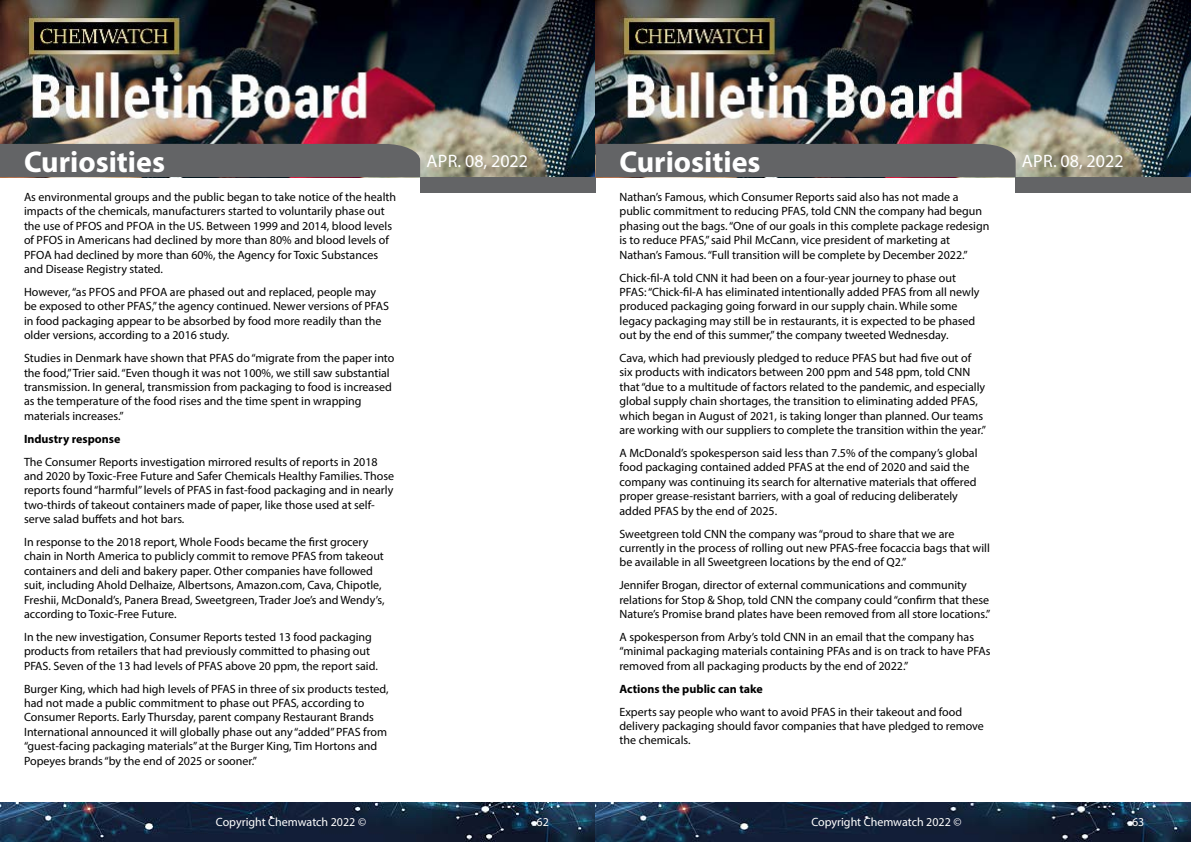
<style>
.page{position:relative;width:1191px;height:842px;background:#fff}
.page>*{position:absolute;margin:0;border:0;box-sizing:border-box;transform-origin:0 0}
.t1{font:700 30px "Myriad Pro";color:#fff}
.t2{font:18px "Myriad Pro";color:#fff}
.t3{font:12px/14.4px "Myriad Pro";color:#000}
.t4{font:12px "Myriad Pro";color:#fff}
.t5{font:700 12px "Myriad Pro";color:#000}
</style>
<div class="page">
<img style="left:0;top:0;width:1191px;height:177px">
<div style="left:420px;top:177px;width:175px;height:15px;background:#636466"></div>
<div style="left:1015px;top:177px;width:176px;height:15px;background:#636466"></div>
<div style="left:0;top:144px;width:420px;height:33px;background:#636466"></div>
<div style="left:595px;top:144px;width:420px;height:33px;background:#636466"></div>
<img style="left:0;top:802px;width:1191px;height:40px">
<h1 class="t1" style="left:24px;top:142px;width:142px">Curiosities</h1>
<h2 class="t2" style="left:426px;top:149px;width:103px">Apr. 08, 2022</h2>
<h1 class="t1" style="left:619px;top:142px;width:142px">Curiosities</h1>
<h2 class="t2" style="left:1022px;top:149px;width:103px">Apr. 08, 2022</h2>
<p class="t3" style="left:619px;top:190px;width:371px">Nathan’s Famous, which Consumer Reports said also has not made a public commitment to reducing PFAS, told CNN the company had begun phasing out the bags. “One of our goals in this complete package redesign is to reduce PFAS,” said Phil McCann, vice president of marketing at Nathan’s Famous. “Full transition will be complete by December 2022.”</p>
<p class="t3" style="left:619px;top:270px;width:361px">Chick-fil-A told CNN it had been on a four-year journey to phase out PFAS: “Chick-fil-A has eliminated intentionally added PFAS from all newly produced packaging going forward in our supply chain. While some legacy packaging may still be in restaurants, it is expected to be phased out by the end of this summer,” the company tweeted Wednesday.</p>
<p class="t3" style="left:619px;top:351px;width:368px">Cava, which had previously pledged to reduce PFAS but had five out of six products with indicators between 200 ppm and 548 ppm, told CNN that “due to a multitude of factors related to the pandemic, and especially global supply chain shortages, the transition to eliminating added PFAS, which began in August of 2021, is taking longer than planned. Our teams are working with our suppliers to complete the transition within the year.”</p>
<p class="t3" style="left:619px;top:446px;width:359px">A McDonald’s spokesperson said less than 7.5% of the company’s global food packaging contained added PFAS at the end of 2020 and said the company was continuing its search for alternative materials that offered proper grease-resistant barriers, with a goal of reducing deliberately added PFAS by the end of 2025.</p>
<p class="t3" style="left:619px;top:526px;width:372px">Sweetgreen told CNN the company was “proud to share that we are currently in the process of rolling out new PFAS-free focaccia bags that will be available in all Sweetgreen locations by the end of Q2.”</p>
<p class="t3" style="left:619px;top:578px;width:372px">Jennifer Brogan, director of external communications and community relations for Stop &amp; Shop, told CNN the company could “confirm that these<br>Nature’s Promise brand plates have been removed from all store locations.”</p>
<p class="t3" style="left:619px;top:629px;width:372px">A spokesperson from Arby’s told CNN in an email that the company has “minimal packaging materials containing PFAs and is on track to have PFAs removed from all packaging products by the end of 2022.”</p>
<p class="t5" style="left:619px;top:681px;width:145px">Actions the public can take</p>
<p class="t3" style="left:619px;top:704px;width:366px">Experts say people who want to avoid PFAS in their takeout and food delivery packaging should favor companies that have pledged to remove the chemicals.</p>
<p class="t3" style="left:24px;top:190px;width:374px">As environmental groups and the public began to take notice of the health impacts of the chemicals, manufacturers started to voluntarily phase out the use of PFOS and PFOA in the US. Between 1999 and 2014, blood levels of PFOS in Americans had declined by more than 80% and blood levels of PFOA had declined by more than 60%, the Agency for Toxic Substances and Disease Registry stated.</p>
<p class="t3" style="left:24px;top:285px;width:366px">However, “as PFOS and PFOA are phased out and replaced, people may be exposed to other PFAS,” the agency continued. Newer versions of PFAS in food packaging appear to be absorbed by food more readily than the older versions, according to a 2016 study.</p>
<p class="t3" style="left:24px;top:351px;width:372px">Studies in Denmark have shown that PFAS do “migrate from the paper into the food,” Trier said. “Even though it was not 100%, we still saw substantial transmission. In general, transmission from packaging to food is increased as the temperature of the food rises and the time spent in wrapping materials increases.”</p>
<p class="t5" style="left:24px;top:431px;width:98px">Industry response</p>
<p class="t3" style="left:24px;top:454px;width:372px">The Consumer Reports investigation mirrored results of reports in 2018 and 2020 by Toxic-Free Future and Safer Chemicals Healthy Families. Those reports found “harmful” levels of PFAS in fast-food packaging and in nearly two-thirds of takeout containers made of paper, like those used at self&shy;serve salad buffets and hot bars.</p>
<p class="t3" style="left:24px;top:535px;width:362px">In response to the 2018 report, Whole Foods became the first grocery chain in North America to publicly commit to remove PFAS from takeout containers and deli and bakery paper. Other companies have followed suit, including Ahold Delhaize, Albertsons, Amazon.com, Cava, Chipotle, Freshii, McDonald’s, Panera Bread, Sweetgreen, Trader Joe’s and Wendy’s, according to Toxic-Free Future.</p>
<p class="t3" style="left:24px;top:629px;width:355px">In the new investigation, Consumer Reports tested 13 food packaging products from retailers that had previously committed to phasing out<br>PFAS. Seven of the 13 had levels of PFAS above 20 ppm, the report said.</p>
<p class="t3" style="left:24px;top:681px;width:366px">Burger King, which had high levels of PFAS in three of six products tested, had not made a public commitment to phase out PFAS, according to Consumer Reports. Early Thursday, parent company Restaurant Brands International announced it will globally phase out any “added” PFAS from “guest-facing packaging materials” at the Burger King, Tim Hortons and Popeyes brands “by the end of 2025 or sooner.”</p>
<p class="t4" style="left:216px;top:815px;width:152px">Copyright Chemwatch 2022 ©</p>
<p class="t4" style="left:536px;top:815px;width:14px">62</p>
<p class="t4" style="left:811px;top:815px;width:152px">Copyright Chemwatch 2022 ©</p>
<p class="t4" style="left:1132px;top:815px;width:14px">63</p>
</div>
